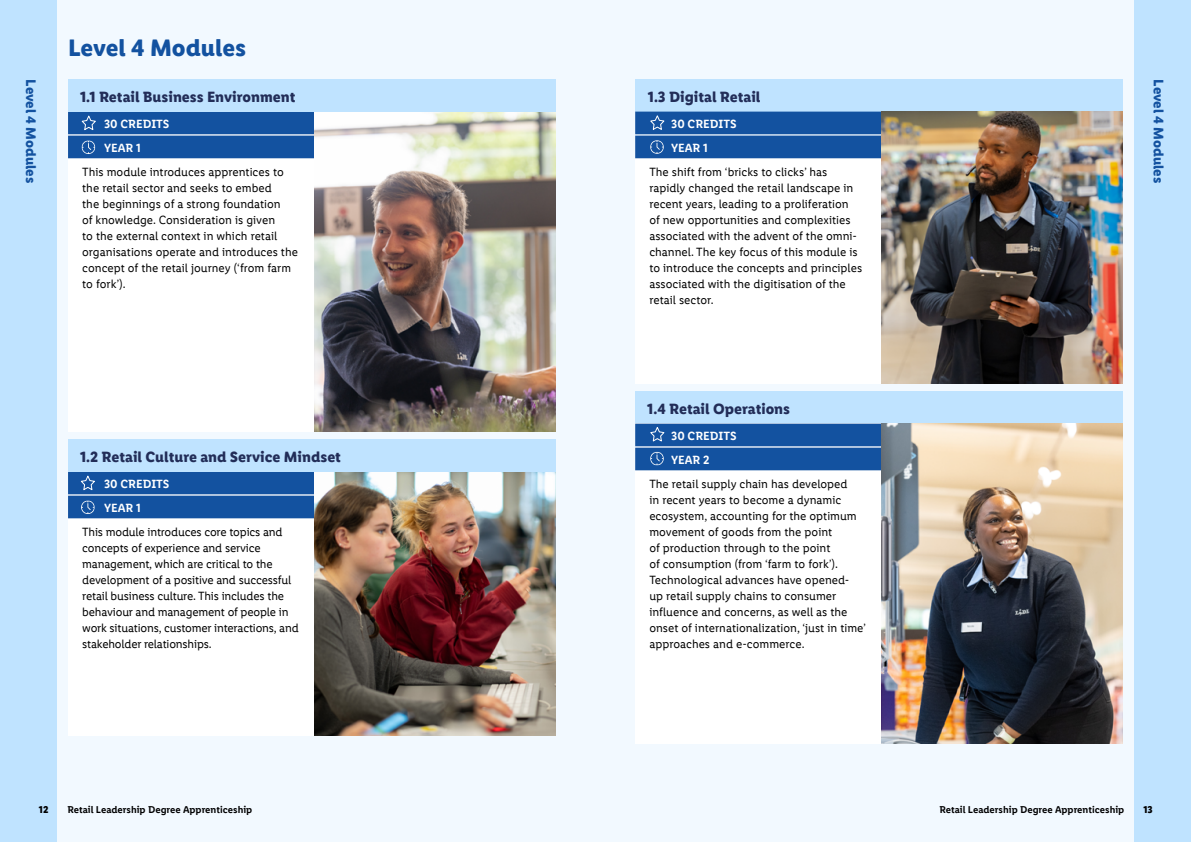
<style>
.page{position:relative;width:1191px;height:842px;background:#fff}
.page>*{position:absolute;margin:0;border:0;box-sizing:border-box;transform-origin:0 0}
.t1{font:700 24px "Lidl Font Pro";color:#1352a0}
.t2{font:700 15px "Lidl Font Pro";color:#222d58}
.t3{font:700 14px "Lidl Font Pro";color:#1352a0}
.t4{font:12px/16px "Lidl Font Pro";color:#000}
.t5{font:600 12px/24px "Lidl Font Pro";color:#fff}
.t6{font:600 10px "Lidl Font Pro";color:#000}
.t7{font:700 10px "Lidl Font Pro";color:#000}
</style>
<div class="page">
<div style="left:40px;top:0;width:555px;height:842px;background:#f2f9ff"></div>
<div style="left:0;top:0;width:56px;height:842px;background:#bfe3ff"></div>
<div style="left:595px;top:0;width:556px;height:842px;background:#f2f9ff"></div>
<div style="left:1135px;top:0;width:56px;height:842px;background:#bfe3ff"></div>
<div style="left:68px;top:480px;width:251px;height:256px;background:#fff"></div>
<div style="left:68px;top:472px;width:252px;height:22px;background:#1352a0"></div>
<div style="left:68px;top:496px;width:252px;height:22px;background:#1352a0"></div>
<svg style="left:81px;top:500px;width:14px;height:14px"></svg>
<svg style="left:80px;top:475px;width:15px;height:16px"></svg>
<img style="left:315px;top:472px;width:241px;height:264px">
<div style="left:68px;top:440px;width:488px;height:32px;background:#bfe3ff"></div>
<div style="left:68px;top:80px;width:469px;height:352px;background:#fff"></div>
<div style="left:68px;top:112px;width:251px;height:22px;background:#1352a0"></div>
<div style="left:68px;top:136px;width:251px;height:22px;background:#1352a0"></div>
<img style="left:315px;top:112px;width:241px;height:320px">
<div style="left:68px;top:80px;width:488px;height:32px;background:#bfe3ff"></div>
<svg style="left:82px;top:140px;width:13px;height:14px"></svg>
<svg style="left:81px;top:115px;width:15px;height:15px"></svg>
<div style="left:635px;top:392px;width:488px;height:32px;background:#bfe3ff"></div>
<div style="left:635px;top:424px;width:255px;height:320px;background:#fff"></div>
<div style="left:635px;top:424px;width:249px;height:22px;background:#1352a0"></div>
<div style="left:635px;top:448px;width:249px;height:22px;background:#1352a0"></div>
<img style="left:882px;top:424px;width:241px;height:320px">
<div style="left:635px;top:144px;width:469px;height:240px;background:#fff"></div>
<div style="left:636px;top:80px;width:487px;height:32px;background:#bfe3ff"></div>
<div style="left:635px;top:112px;width:252px;height:22px;background:#1352a0"></div>
<div style="left:635px;top:136px;width:252px;height:22px;background:#1352a0"></div>
<svg style="left:650px;top:140px;width:14px;height:14px"></svg>
<svg style="left:650px;top:452px;width:14px;height:13px"></svg>
<svg style="left:650px;top:115px;width:15px;height:15px"></svg>
<svg style="left:650px;top:427px;width:15px;height:15px"></svg>
<img style="left:882px;top:112px;width:241px;height:272px">
<h1 class="t1" style="left:68px;top:34px;width:180px">Level 4 Modules</h1>
<p class="t3" style="left:39px;top:79px;width:105px;rotate:90deg">Level 4 Modules</p>
<p class="t3" style="left:1166px;top:79px;width:105px;rotate:90deg">Level 4 Modules</p>
<p class="t2" style="left:80px;top:88px;width:217px">1.1 Retail Business Environment</p>
<p class="t2" style="left:648px;top:88px;width:114px">1.3 Digital Retail</p>
<p class="t5" style="left:671px;top:112px;width:67px">30 CREDITS<br>YEAR 1</p>
<p class="t5" style="left:104px;top:112px;width:67px">30 CREDITS<br>YEAR 1</p>
<p class="t4" style="left:649px;top:164px;width:214px">The shift from ‘bricks to clicks’ has rapidly changed the retail landscape in recent years, leading to a proliferation<br>of new opportunities and complexities associated with the advent of the omni&shy;channel. The key focus of this module is to introduce the concepts and principles associated with the digitisation of the retail sector.</p>
<p class="t4" style="left:82px;top:164px;width:217px">This module introduces apprentices to the retail sector and seeks to embed<br>the beginnings of a strong foundation<br>of knowledge. Consideration is given<br>to the external context in which retail organisations operate and introduces the concept of the retail journey (‘from farm to fork’).</p>
<p class="t2" style="left:80px;top:448px;width:262px">1.2 Retail Culture and Service Mindset</p>
<p class="t5" style="left:104px;top:472px;width:67px">30 CREDITS<br>YEAR 1</p>
<p class="t4" style="left:82px;top:524px;width:218px">This module introduces core topics and concepts of experience and service management, which are critical to the development of a positive and successful retail business culture. This includes the behaviour and management of people in work situations, customer interactions, and stakeholder relationships.</p>
<p class="t2" style="left:647px;top:400px;width:144px">1.4 Retail Operations</p>
<p class="t5" style="left:671px;top:424px;width:67px">30 CREDITS<br>YEAR 2</p>
<p class="t4" style="left:649px;top:476px;width:218px">The retail supply chain has developed<br>in recent years to become a dynamic ecosystem, accounting for the optimum movement of goods from the point<br>of production through to the point<br>of consumption (from ‘farm to fork’).<br>Technological advances have opened&shy;up retail supply chains to consumer influence and concerns, as well as the onset of internationalization, ‘just in time’ approaches and e-commerce.</p>
<p class="t7" style="left:39px;top:804px;width:11px">12</p>
<p class="t6" style="left:67px;top:804px;width:186px">Retail Leadership Degree Apprenticeship</p>
<p class="t6" style="left:939px;top:804px;width:186px">Retail Leadership Degree Apprenticeship</p>
<p class="t7" style="left:1143px;top:804px;width:11px">13</p>
</div>
